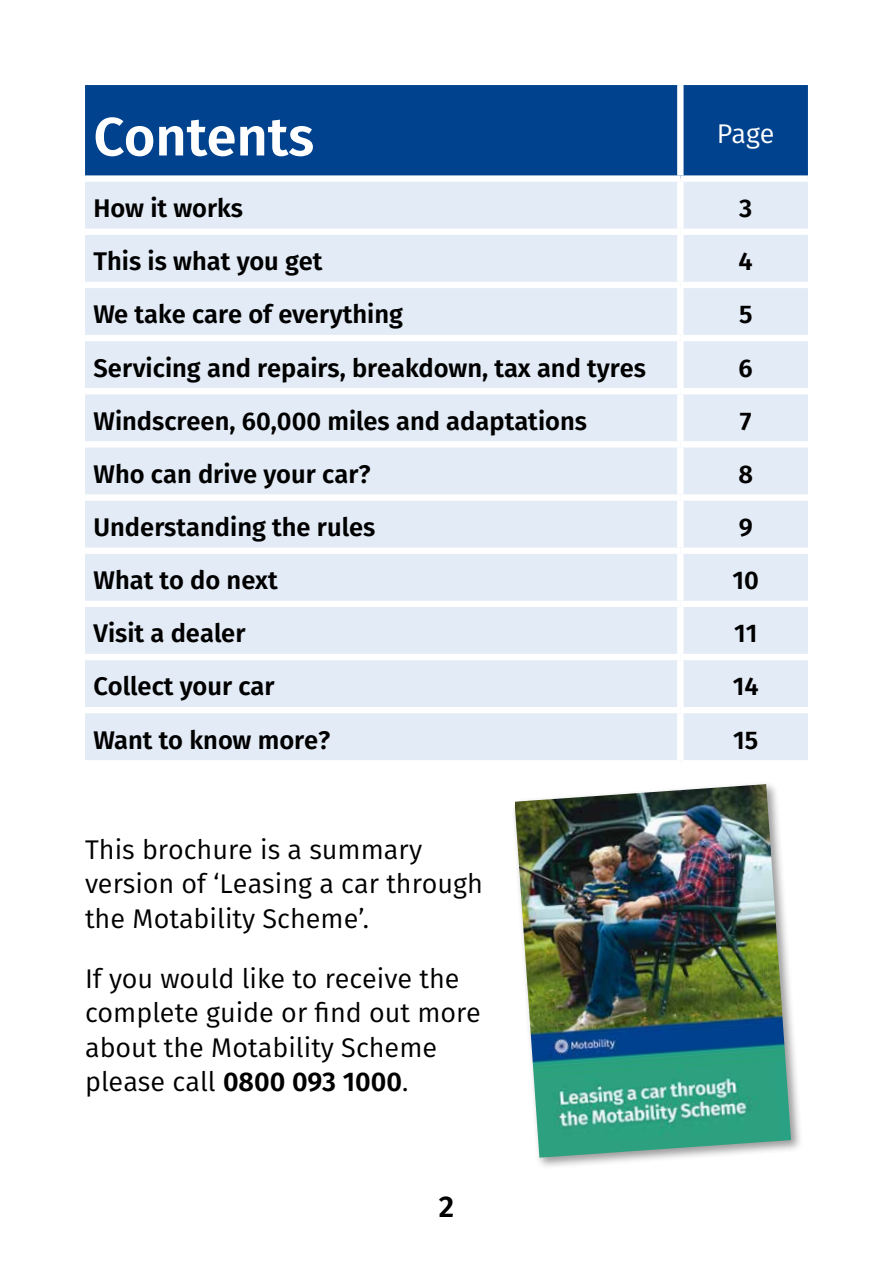
<style>
.page{position:relative;width:893px;height:1263px;background:#fff}
.page>*{position:absolute;margin:0;border:0;box-sizing:border-box;transform-origin:0 0}
.t1{font:600 54px "Fira Sans";color:#fff}
.t2{font:600 30px "Fira Sans";color:#000}
.t3{font:27px/34.5px "Fira Sans";color:#000}
.t4{font:27px "Fira Sans";color:#fff}
.t5{font:600 25.5px "Fira Sans";color:#000}
.s1{font-weight:600}
</style>
<div class="page">
<div style="left:85px;top:85px;width:723px;height:90px;background:#00428e"></div>
<div style="left:85px;top:182px;width:723px;height:578px;background:#e3ebf6"></div>
<div style="left:677px;top:85px;width:7px;height:90px;background:#fff"></div>
<div style="left:677px;top:182px;width:7px;height:47px;background:#fff"></div>
<div style="left:85px;top:229px;width:595px;height:6px;background:#fff"></div>
<div style="left:680px;top:229px;width:128px;height:6px;background:#fff"></div>
<div style="left:677px;top:235px;width:7px;height:47px;background:#fff"></div>
<div style="left:85px;top:282px;width:595px;height:6px;background:#fff"></div>
<div style="left:680px;top:282px;width:128px;height:6px;background:#fff"></div>
<div style="left:677px;top:288px;width:7px;height:47px;background:#fff"></div>
<div style="left:85px;top:335px;width:595px;height:6px;background:#fff"></div>
<div style="left:680px;top:335px;width:128px;height:6px;background:#fff"></div>
<div style="left:677px;top:341px;width:7px;height:47px;background:#fff"></div>
<div style="left:85px;top:388px;width:595px;height:6px;background:#fff"></div>
<div style="left:680px;top:388px;width:128px;height:6px;background:#fff"></div>
<div style="left:677px;top:394px;width:7px;height:47px;background:#fff"></div>
<div style="left:85px;top:441px;width:595px;height:7px;background:#fff"></div>
<div style="left:680px;top:441px;width:128px;height:7px;background:#fff"></div>
<div style="left:677px;top:448px;width:7px;height:46px;background:#fff"></div>
<div style="left:85px;top:494px;width:595px;height:7px;background:#fff"></div>
<div style="left:680px;top:494px;width:128px;height:7px;background:#fff"></div>
<div style="left:677px;top:501px;width:7px;height:46px;background:#fff"></div>
<div style="left:85px;top:547px;width:595px;height:7px;background:#fff"></div>
<div style="left:680px;top:547px;width:128px;height:7px;background:#fff"></div>
<div style="left:677px;top:554px;width:7px;height:47px;background:#fff"></div>
<div style="left:85px;top:601px;width:595px;height:6px;background:#fff"></div>
<div style="left:680px;top:601px;width:128px;height:6px;background:#fff"></div>
<div style="left:677px;top:607px;width:7px;height:47px;background:#fff"></div>
<div style="left:85px;top:654px;width:595px;height:6px;background:#fff"></div>
<div style="left:680px;top:654px;width:128px;height:6px;background:#fff"></div>
<div style="left:677px;top:660px;width:7px;height:47px;background:#fff"></div>
<div style="left:85px;top:707px;width:595px;height:6px;background:#fff"></div>
<div style="left:680px;top:707px;width:128px;height:6px;background:#fff"></div>
<div style="left:677px;top:713px;width:7px;height:47px;background:#fff"></div>
<div style="left:511px;top:781px;width:292px;height:388px;background:#000;opacity:.4"></div>
<img style="left:514px;top:784px;width:277px;height:374px">
<h1 class="t1" style="left:94px;top:92px;width:222px">Contents</h1>
<p class="t4" style="left:717px;top:113px;width:59px">Page</p>
<p class="t5" style="left:94px;top:187px;width:151px">How it works</p>
<p class="t5" style="left:739px;top:187px;width:15px">3</p>
<p class="t5" style="left:94px;top:240px;width:230px">This is what you get</p>
<p class="t5" style="left:739px;top:240px;width:16px">4</p>
<p class="t5" style="left:94px;top:294px;width:311px">We take care of everything</p>
<p class="t5" style="left:739px;top:294px;width:15px">5</p>
<p class="t5" style="left:94px;top:347px;width:554px">Servicing and repairs, breakdown, tax and tyres</p>
<p class="t5" style="left:739px;top:347px;width:16px">6</p>
<p class="t5" style="left:94px;top:400px;width:495px">Windscreen, 60,000 miles and adaptations</p>
<p class="t5" style="left:740px;top:400px;width:13px">7</p>
<p class="t5" style="left:94px;top:453px;width:279px">Who can drive your car?</p>
<p class="t5" style="left:738px;top:453px;width:16px">8</p>
<p class="t5" style="left:94px;top:506px;width:283px">Understanding the rules</p>
<p class="t5" style="left:739px;top:506px;width:16px">9</p>
<p class="t5" style="left:94px;top:559px;width:186px">What to do next</p>
<p class="t5" style="left:732px;top:559px;width:28px">10</p>
<p class="t5" style="left:94px;top:612px;width:153px">Visit a dealer</p>
<p class="t5" style="left:734px;top:612px;width:25px">11</p>
<p class="t5" style="left:94px;top:666px;width:183px">Collect your car</p>
<p class="t5" style="left:733px;top:666px;width:27px">14</p>
<p class="t5" style="left:94px;top:719px;width:238px">Want to know more?</p>
<p class="t5" style="left:733px;top:719px;width:27px">15</p>
<p class="t3" style="left:85px;top:831px;width:399px">This brochure is a summary version of ‘Leasing a car through the Motability Scheme’.</p>
<p class="t3" style="left:85px;top:960px;width:397px">If you would like to receive the complete guide or find out more about the Motability Scheme please call <span class="s1">0800 093 1000</span>.</p>
<p class="t2" style="left:439px;top:1182px;width:17px">2</p>
</div>
